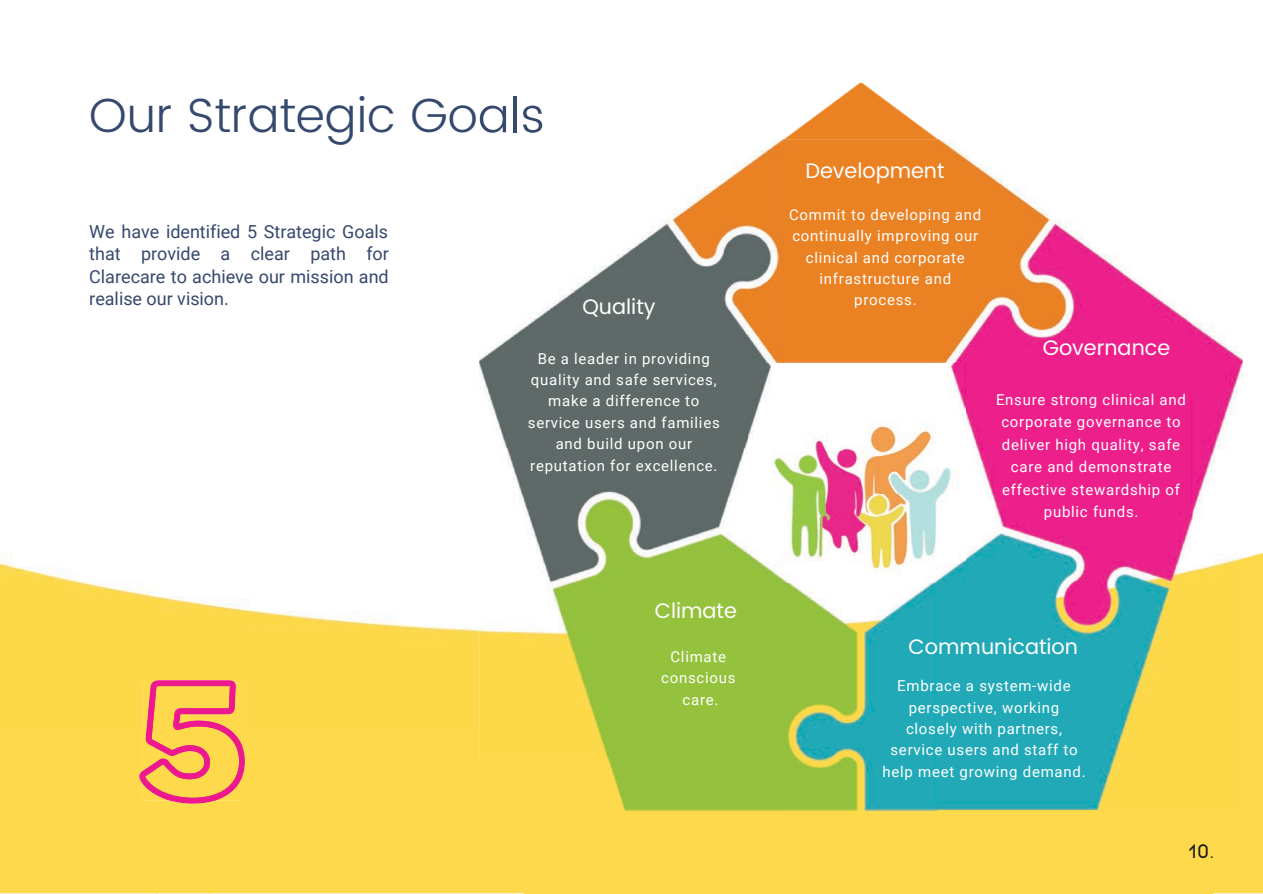
<style>
.page{position:relative;width:1263px;height:894px;background:#fff}
.page>*{position:absolute;margin:0;border:0;box-sizing:border-box;transform-origin:0 0}
.t1{font:300 48px "Poppins";color:#35486d}
.t2{font:21px "Poppins";color:#fff}
.t3{font:600 21px "Kiona";color:#191919}
.t4{font:18px/22.5px "Roboto";color:#35486d;text-align:justify}
.t5{font:15px/21.3px "Roboto";letter-spacing:.05em;color:#fff;text-align:center}
</style>
<div class="page">
<img style="left:0;top:556px;width:479px;height:175px">
<div style="left:1212px;top:552px;width:51px;height:341px;background:#fdd94b"></div>
<div style="left:0;top:731px;width:156px;height:162px;background:#fdd94b"></div>
<div style="left:211px;top:731px;width:314px;height:162px;background:#fdd94b"></div>
<div style="left:156px;top:803px;width:55px;height:90px;background:#fdd94b"></div>
<div style="left:525px;top:809px;width:687px;height:84px;background:#fdd94b"></div>
<img style="left:479px;top:83px;width:459px;height:56px">
<img style="left:479px;top:139px;width:305px;height:670px">
<img style="left:784px;top:139px;width:408px;height:257px">
<img style="left:1192px;top:323px;width:51px;height:486px">
<img style="left:938px;top:396px;width:254px;height:413px">
<img style="left:784px;top:582px;width:154px;height:227px">
<img style="left:480px;top:105px;width:26px;height:28px">
<img style="left:513px;top:97px;width:4px;height:35px">
<img style="left:523px;top:105px;width:19px;height:28px">
<img style="left:748px;top:364px;width:217px;height:218px">
<svg style="left:139px;top:680px;width:106px;height:123px;background:#f8a45e"></svg>
<h1 class="t1" style="left:89px;top:88px;width:457px">Our Strategic Goals</h1>
<p class="t4" style="left:89px;top:220px;width:301px">We have identified 5 Strategic Goals that provide a clear path for Clarecare to achieve our mission and realise our vision.</p>
<h2 class="t2" style="left:582px;top:295px;width:74px">Quality</h2>
<p class="t5" style="left:528px;top:348px;width:193px">Be a leader in providing quality and safe services, make a difference to service users and families and build upon our reputation for excellence.</p>
<h2 class="t2" style="left:655px;top:598px;width:84px">Climate</h2>
<p class="t5" style="left:661px;top:646px;width:76px">Climate conscious care.</p>
<h2 class="t2" style="left:805px;top:158px;width:141px">Development</h2>
<p class="t5" style="left:789px;top:204px;width:194px">Commit to developing and continually improving our clinical and corporate infrastructure and process.</p>
<h2 class="t2" style="left:1043px;top:335px;width:129px">Governance</h2>
<p class="t5" style="left:996px;top:388px;width:191px;line-height:22.5px">Ensure strong clinical and corporate governance to deliver high quality, safe care and demonstrate effective stewardship of public funds.</p>
<h2 class="t2" style="left:909px;top:634px;width:171px">Communication</h2>
<p class="t5" style="left:883px;top:675px;width:205px">Embrace a system-wide perspective, working closely with partners, service users and staff to help meet growing demand.</p>
<h2 class="t3" style="left:1189px;top:836px;width:27px">10.</h2>
</div>
